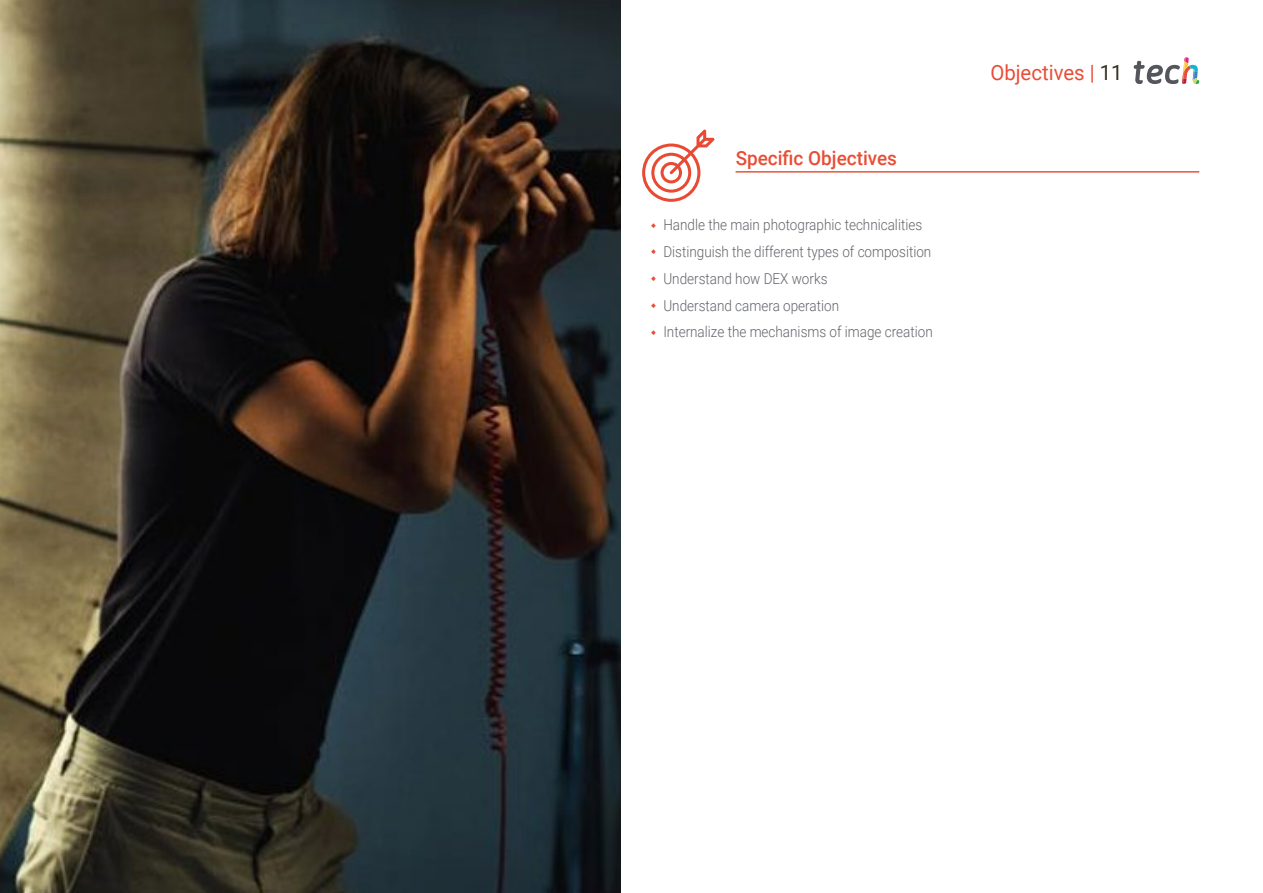
<style>
.page{position:relative;width:1263px;height:893px;background:#fff}
.page>*{position:absolute;margin:0;border:0;box-sizing:border-box;transform-origin:0 0}
.t1{font:21px "Roboto";color:#e94d36}
.t2{font:500 19.5px "Roboto";color:#e94d35}
.t3{font:300 15px/26.7px "Roboto";color:#61646a;scale:.9 1}
.s1{color:#312e20}
</style>
<div class="page">
<svg style="left:642px;top:129px;width:72px;height:73px"></svg>
<hr style="left:736px;top:171px;width:463px;height:1px;background:#e94d35">
<svg style="left:1134px;top:57px;width:65px;height:27px"></svg>
<img style="left:0;top:0;width:621px;height:893px">
<h2 class="t2" style="left:736px;top:144px;width:163px">Specific Objectives</h2>
<p class="t3" style="left:663px;top:211px;width:301px">Handle the main photographic technicalities Distinguish the different types of composition Understand how DEX works<br>Understand camera operation<br>Internalize the mechanisms of image creation</p>
<h1 class="t1" style="left:990px;top:57px;width:134px">Objectives | <span class="s1">11</span></h1>
</div>
